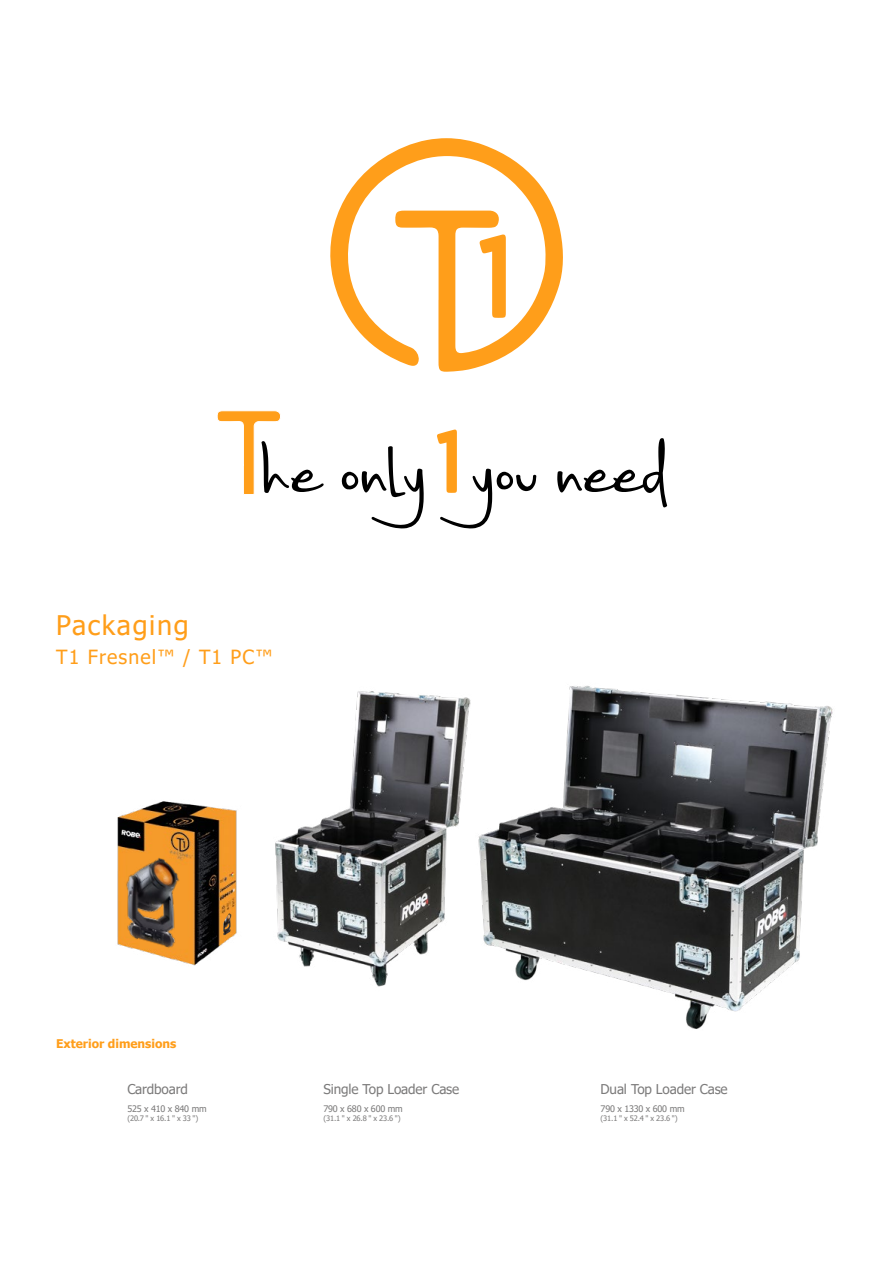
<style>
.page{position:relative;width:893px;height:1263px;background:#fff}
.page>*{position:absolute;margin:0;border:0;box-sizing:border-box;transform-origin:0 0}
.t1{font:27px "Tahoma";letter-spacing:.06em;color:#ff9e1a}
.t2{font:19.5px "Tahoma";letter-spacing:.06em;color:#ff9e1a}
.t3{font:13.5px "Tahoma";letter-spacing:-.01em;color:#7c7b7b}
.t4{font:700 12px "Tahoma";color:#ff9e1a}
.t5{font:9px "Tahoma";letter-spacing:-.02em;color:#7c7b7b}
.t6{font:7.5px "Tahoma";letter-spacing:-.02em;color:#7c7b7b}
</style>
<div class="page">
<img style="left:117px;top:801px;width:120px;height:165px">
<img style="left:120px;top:847px;width:64px;height:109px">
<img style="left:223px;top:913px;width:8px;height:22px">
<img style="left:499px;top:685px;width:334px;height:344px">
<img style="left:275px;top:691px;width:224px;height:296px">
<svg style="left:217px;top:410px;width:450px;height:118px"></svg>
<svg style="left:330px;top:138px;width:233px;height:234px"></svg>
<h1 class="t1" style="left:56px;top:607px;width:134px">Packaging</h1>
<h2 class="t2" style="left:56px;top:644px;width:218px">T1 Fresnel™ / T1 PC™</h2>
<h3 class="t4" style="left:56px;top:1036px;width:122px">Exterior dimensions</h3>
<h3 class="t3" style="left:127px;top:1080px;width:62px">Cardboard</h3>
<p class="t5" style="left:127px;top:1103px;width:81px">525 x 410 x 840 mm</p>
<p class="t6" style="left:127px;top:1114px;width:72px">(20.7 " x 16.1 " x 33 ")</p>
<h3 class="t3" style="left:323px;top:1080px;width:137px">Single Top Loader Case</h3>
<p class="t5" style="left:323px;top:1103px;width:81px">790 x 680 x 600 mm</p>
<p class="t6" style="left:323px;top:1114px;width:79px">(31.1 " x 26.8 " x 23.6 ")</p>
<h3 class="t3" style="left:601px;top:1080px;width:129px">Dual Top Loader Case</h3>
<p class="t5" style="left:601px;top:1103px;width:85px">790 x 1330 x 600 mm</p>
<p class="t6" style="left:601px;top:1114px;width:79px">(31.1 " x 52.4 " x 23.6 ")</p>
</div>
